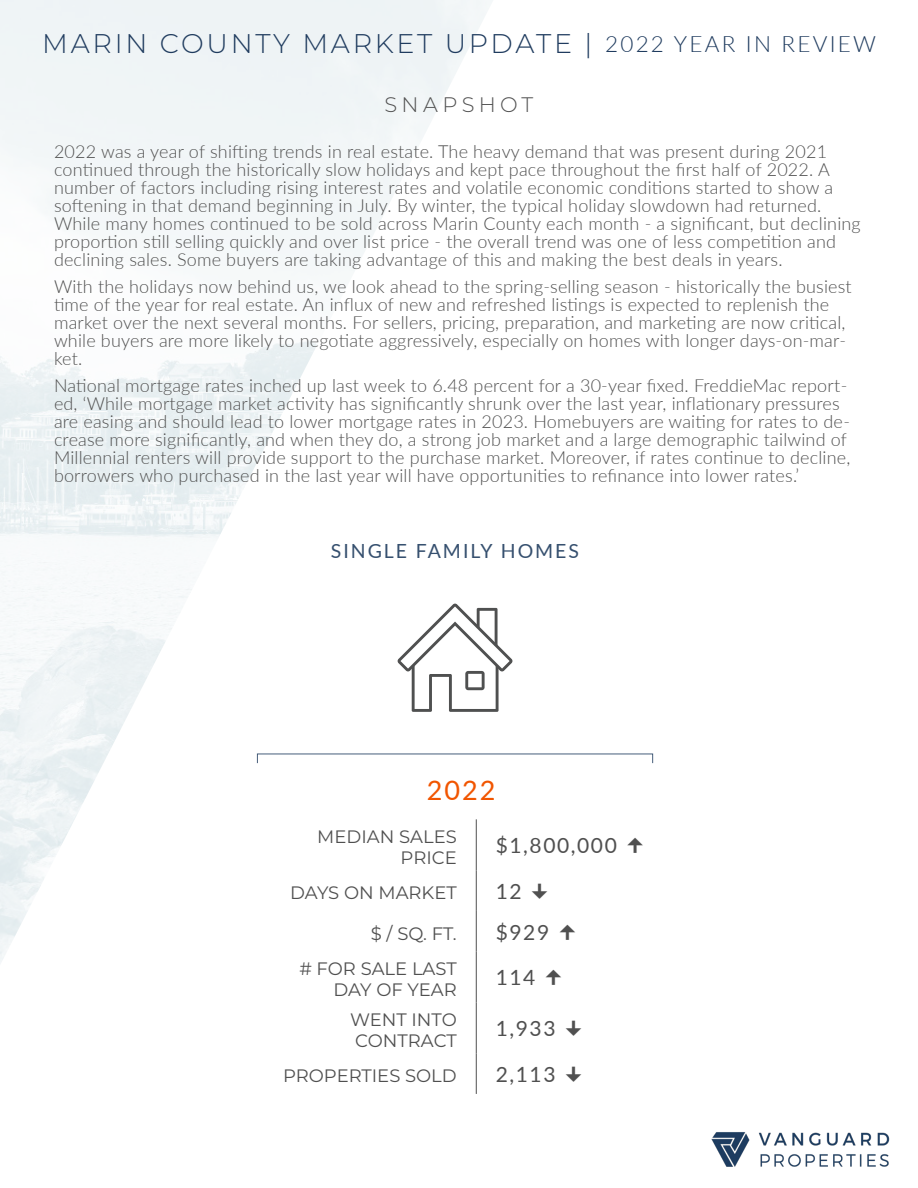
<style>
.page{position:relative;width:918px;height:1188px;background:#fff}
.page>*{position:absolute;margin:0;border:0;box-sizing:border-box;transform-origin:0 0}
.t1{font:300 27px "Montserrat";letter-spacing:.1em;color:#203c5f}
.t2{font:27px "Lato";color:#f15500}
.t3{font:21px "Lato";letter-spacing:.075em;color:#505050}
.Header_1{font:300 21px "Montserrat";letter-spacing:.21em;color:#505050}
.t4{font:19.5px "Lato";letter-spacing:.1em;color:#36506f}
.t5{font:300 18px/18px "Lato";letter-spacing:.01em;color:#505050}
.t6{font:18px/21.6px "Montserrat";color:#505050;text-align:right}
.s1{font-family:"Lato";font-size:22.5px}
</style>
<div class="page">
<img style="left:0;top:0;width:494px;height:974px">
<img style="left:711px;top:1132px;width:178px;height:35px">
<hr style="left:476px;top:819px;width:1px;height:51px;background:#505050">
<hr style="left:476px;top:870px;width:1px;height:41px;background:#505050">
<hr style="left:476px;top:911px;width:1px;height:40px;background:#505050">
<hr style="left:476px;top:951px;width:1px;height:51px;background:#505050">
<hr style="left:476px;top:1002px;width:1px;height:51px;background:#505050">
<hr style="left:476px;top:1053px;width:1px;height:41px;background:#505050">
<svg style="left:397px;top:604px;width:116px;height:108px"></svg>
<p class="t1" style="left:42px;top:25px;width:835px">MARIN COUNTY MARKET UPDATE | <span class="s1">2022 YEAR IN REVIEW</span></p>
<p class="Header_1" style="left:385px;top:91px;width:150px">SNAPSHOT</p>
<p class="t5" style="left:54px;top:142px;width:808px">2022 was a year of shifting trends in real estate. The heavy demand that was present during 2021 continued through the historically slow holidays and kept pace throughout the first half of 2022. A number of factors including rising interest rates and volatile economic conditions started to show a softening in that demand beginning in July. By winter, the typical holiday slowdown had returned.<br>While many homes continued to be sold across Marin County each month - a significant, but declining proportion still selling quickly and over list price - the overall trend was one of less competition and declining sales. Some buyers are taking advantage of this and making the best deals in years.</p>
<p class="t5" style="left:54px;top:277px;width:799px">With the holidays now behind us, we look ahead to the spring-selling season - historically the busiest time of the year for real estate. An influx of new and refreshed listings is expected to replenish the market over the next several months. For sellers, pricing, preparation, and marketing are now critical, while buyers are more likely to negotiate aggressively, especially on homes with longer days-on-mar&shy;ket.</p>
<p class="t5" style="left:54px;top:376px;width:798px">National mortgage rates inched up last week to 6.48 percent for a 30-year fixed. FreddieMac report&shy;ed, ‘While mortgage market activity has significantly shrunk over the last year, inflationary pressures are easing and should lead to lower mortgage rates in 2023. Homebuyers are waiting for rates to de&shy;crease more significantly, and when they do, a strong job market and a large demographic tailwind of Millennial renters will provide support to the purchase market. Moreover, if rates continue to decline, borrowers who purchased in the last year will have opportunities to refinance into lower rates.’</p>
<p class="t4" style="left:331px;top:537px;width:250px">SINGLE FAMILY HOMES</p>
<p class="t2" style="left:427px;top:771px;width:70px">2022</p>
<p class="t6" style="left:317px;top:825px;width:141px">MEDIAN SALES<br>PRICE</p>
<p class="t3" style="left:496px;top:831px;width:123px">$1,800,000</p>
<p class="t6" style="left:290px;top:882px;width:168px">DAYS ON MARKET</p>
<p class="t3" style="left:496px;top:876px;width:27px">12</p>
<p class="t6" style="left:371px;top:922px;width:87px">$ / SQ. FT.</p>
<p class="t3" style="left:496px;top:917px;width:55px">$929</p>
<p class="t6" style="left:299px;top:957px;width:159px"># FOR SALE LAST<br>DAY OF YEAR</p>
<p class="t3" style="left:496px;top:963px;width:41px">114</p>
<p class="t6" style="left:350px;top:1008px;width:108px">WENT INTO</p>
<p class="t6" style="left:355px;top:1030px;width:103px">CONTRACT</p>
<p class="t3" style="left:496px;top:1014px;width:61px">1,933</p>
<p class="t6" style="left:283px;top:1065px;width:175px">PROPERTIES SOLD</p>
<p class="t3" style="left:496px;top:1059px;width:61px">2,113</p>
</div>
